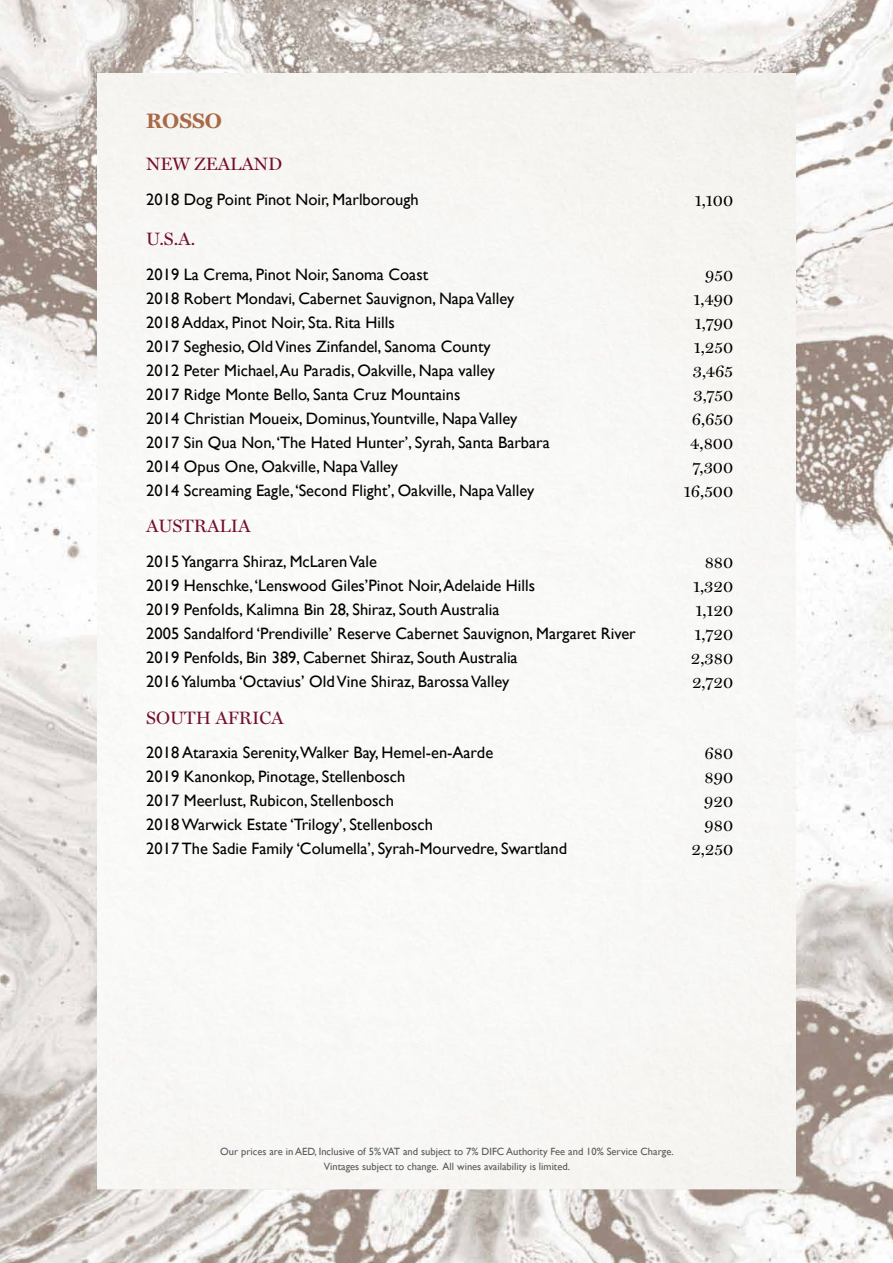
<style>
.page{position:relative;width:893px;height:1263px;background:#fff}
.page>*{position:absolute;margin:0;border:0;box-sizing:border-box;transform-origin:0 0}
.t1{font:700 21px "Miller Text";color:#a86946}
.t2{font:18px "Miller Display Roman";color:#740e2e}
.t3{font:16.5px/24px "Gill Sans";color:#000101}
.t4{font:16.5px/24px "Miller Display Roman";color:#000;text-align:right}
.t5{font:10.5px/15px "Gill Sans";color:#58595b;text-align:center}
</style>
<div class="page">
<img style="left:0;top:0;width:893px;height:1263px">
<div style="left:97px;top:74px;width:699px;height:1115px;background:#f8f8f6"></div>
<p class="t1" style="left:146px;top:108px;width:77px">ROSSO</p>
<p class="t2" style="left:146px;top:153px;width:137px">NEW ZEALAND</p>
<p class="t3" style="left:146px;top:187px;width:274px">2018 Dog Point Pinot Noir, Marlborough</p>
<p class="t4" style="left:695px;top:188px;width:40px">1,100</p>
<p class="t2" style="left:146px;top:229px;width:50px">U.S.A.</p>
<p class="t3" style="left:146px;top:262px;width:405px">2019 La Crema, Pinot Noir, Sanoma Coast<br>2018 Robert Mondavi, Cabernet Sauvignon, Napa Valley 2018 Addax, Pinot Noir, Sta. Rita Hills<br>2017 Seghesio, Old Vines Zinfandel, Sanoma County<br>2012 Peter Michael, Au Paradis, Oakville, Napa valley<br>2017 Ridge Monte Bello, Santa Cruz Mountains<br>2014 Christian Moueix, Dominus,Yountville, Napa Valley 2017 Sin Qua Non, ‘The Hated Hunter’, Syrah, Santa Barbara 2014 Opus One, Oakville, Napa Valley<br>2014 Screaming Eagle, ‘Second Flight’, Oakville, Napa Valley</p>
<p class="t4" style="left:684px;top:263px;width:51px">950<br>1,490<br>1,790<br>1,250<br>3,465<br>3,750<br>6,650<br>4,800<br>7,300<br>16,500</p>
<p class="t2" style="left:146px;top:516px;width:106px">AUSTRALIA</p>
<p class="t3" style="left:146px;top:549px;width:491px">2015 Yangarra Shiraz, McLaren Vale<br>2019 Henschke, ‘Lenswood Giles’Pinot Noir, Adelaide Hills<br>2019 Penfolds, Kalimna Bin 28, Shiraz, South Australia<br>2005 Sandalford ‘Prendiville’ Reserve Cabernet Sauvignon, Margaret River 2019 Penfolds, Bin 389, Cabernet Shiraz, South Australia<br>2016 Yalumba ‘Octavius’ Old Vine Shiraz, Barossa Valley</p>
<p class="t4" style="left:691px;top:550px;width:44px;text-align:justify;text-indent:14px">880<br>1,320<br>1,120<br>1,720<br>2,380<br>2,720</p>
<p class="t2" style="left:146px;top:707px;width:139px">SOUTH AFRICA</p>
<p class="t3" style="left:146px;top:740px;width:422px">2018 Ataraxia Serenity,Walker Bay, Hemel-en-Aarde<br>2019 Kanonkop, Pinotage, Stellenbosch<br>2017 Meerlust, Rubicon, Stellenbosch<br>2018 Warwick Estate ‘Trilogy’, Stellenbosch<br>2017 The Sadie Family ‘Columella’, Syrah-Mourvedre, Swartland</p>
<p class="t4" style="left:691px;top:741px;width:43px">680<br>890<br>920<br>980<br>2,250</p>
<p class="t5" style="left:220px;top:1144px;width:455px">Our prices are in AED, Inclusive of 5% VAT and subject to 7% DIFC Authority Fee and 10% Service Charge.<br>Vintages subject to change. All wines availability is limited.</p>
</div>
